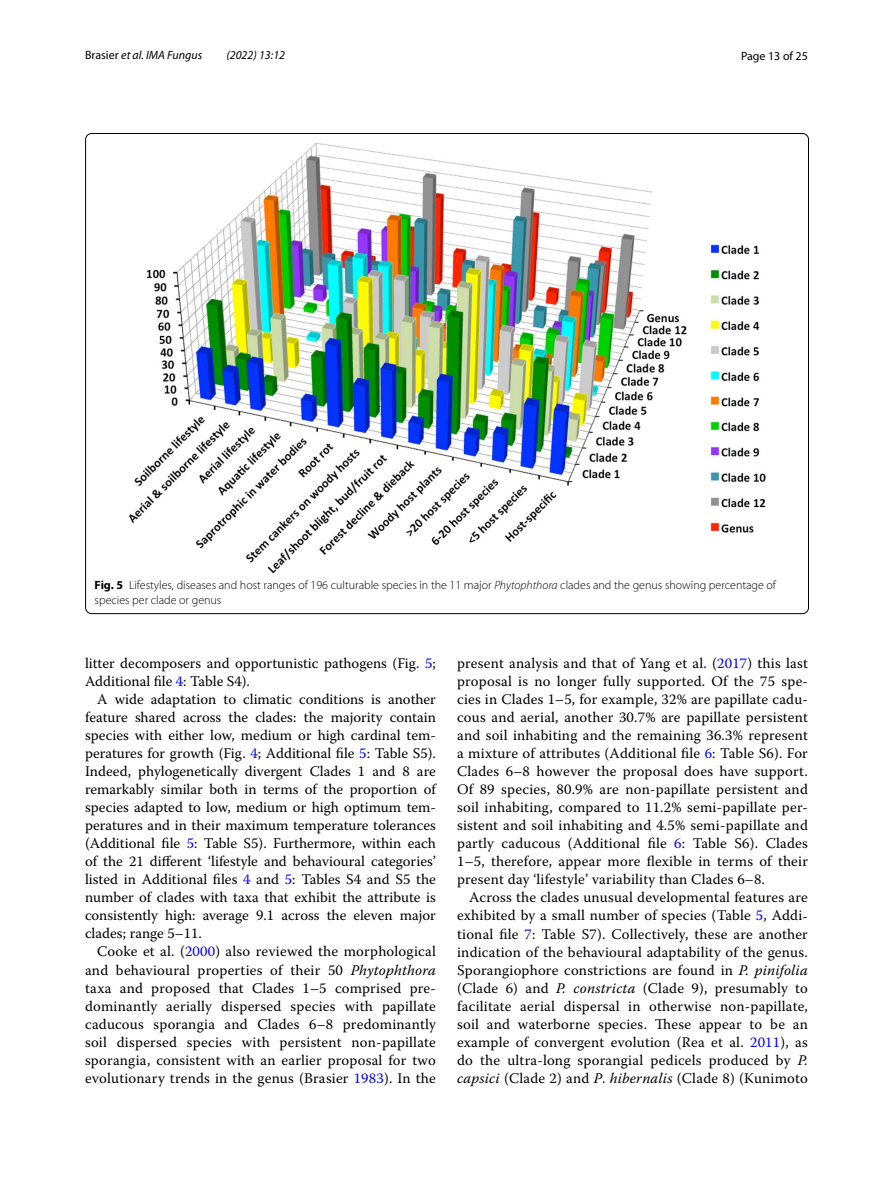
<style>
.page{position:relative;width:893px;height:1187px;background:#fff}
.page>*{position:absolute;margin:0;border:0;box-sizing:border-box;transform-origin:0 0}
.t1{font:14.7px/18px "Warnock Pro";letter-spacing:.01em;color:#000;text-align:justify}
.t2{font:300 12px/15px "Myriad Pro";color:#000}
.t3{font:italic 12px "Myriad Pro";color:#000}
.t4{font:12px "Myriad Pro";color:#000}
.s1{font-style:normal}
.s2{font-weight:700}
.s3{font-style:italic}
.s4{color:#00f}
</style>
<div class="page">
<img style="left:129px;top:143px;width:637px;height:431px">
<p class="t3" style="left:85px;top:48px;width:119px"><span class="s1">Brasier</span> et al. IMA Fungus</p>
<p class="t3" style="left:226px;top:48px;width:60px">(2022) 13:12</p>
<p class="t4" style="left:741px;top:48px;width:68px">Page 13 of 25</p>
<p class="t2" style="left:95px;top:577px;width:683px"><span class="s2">Fig. 5</span> Lifestyles, diseases and host ranges of 196 culturable species in the 11 major <span class="s3">Phytophthora</span> clades and the genus showing percentage of species per clade or genus</p>
<p class="t1" style="left:85px;top:654px;width:352px">litter decomposers and opportunistic pathogens (Fig. <span class="s4">5</span>;<br>Additional file <span class="s4">4</span>: Table S4).</p>
<p class="t1" style="left:85px;top:690px;width:352px;text-indent:12px">A wide adaptation to climatic conditions is another feature shared across the clades: the majority contain species with either low, medium or high cardinal tem&shy;peratures for growth (Fig. <span class="s4">4</span>; Additional file <span class="s4">5</span>: Table S5).<br>Indeed, phylogenetically divergent Clades 1 and 8 are remarkably similar both in terms of the proportion of species adapted to low, medium or high optimum tem&shy;peratures and in their maximum temperature tolerances (Additional file <span class="s4">5</span>: Table S5). Furthermore, within each of the 21 different ‘lifestyle and behavioural categories’ listed in Additional files <span class="s4">4</span> and <span class="s4">5</span>: Tables S4 and S5 the number of clades with taxa that exhibit the attribute is consistently high: average 9.1 across the eleven major clades; range 5–11.</p>
<p class="t1" style="left:85px;top:942px;width:352px;text-indent:12px">Cooke et al. (<span class="s4">2000</span>) also reviewed the morphological and behavioural properties of their 50 <span class="s3">Phytophthora </span>taxa and proposed that Clades 1–5 comprised pre&shy;dominantly aerially dispersed species with papillate caducous sporangia and Clades 6–8 predominantly soil dispersed species with persistent non-papillate sporangia, consistent with an earlier proposal for two evolutionary trends in the genus (Brasier <span class="s4">1983</span>). In the</p>
<p class="t1" style="left:457px;top:654px;width:352px">present analysis and that of Yang et al. (<span class="s4">2017</span>) this last proposal is no longer fully supported. Of the 75 spe&shy;cies in Clades 1–5, for example, 32% are papillate cadu&shy;cous and aerial, another 30.7% are papillate persistent and soil inhabiting and the remaining 36.3% represent a mixture of attributes (Additional file <span class="s4">6</span>: Table S6). For Clades 6–8 however the proposal does have support.<br>Of 89 species, 80.9% are non-papillate persistent and soil inhabiting, compared to 11.2% semi-papillate per&shy;sistent and soil inhabiting and 4.5% semi-papillate and partly caducous (Additional file <span class="s4">6</span>: Table S6). Clades 1–5, therefore, appear more flexible in terms of their present day ‘lifestyle’ variability than Clades 6–8.</p>
<p class="t1" style="left:457px;top:888px;width:352px;text-indent:12px">Across the clades unusual developmental features are exhibited by a small number of species (Table <span class="s4">5</span>, Addi&shy;tional file <span class="s4">7</span>: Table S7). Collectively, these are another indication of the behavioural adaptability of the genus.<br>Sporangiophore constrictions are found in <span class="s3">P. pinifolia </span>(Clade 6) and <span class="s3">P. constricta</span> (Clade 9), presumably to facilitate aerial dispersal in otherwise non-papillate, soil and waterborne species. These appear to be an example of convergent evolution (Rea et al. <span class="s4">2011</span>), as do the ultra-long sporangial pedicels produced by <span class="s3">P. capsici</span> (Clade 2) and <span class="s3">P</span>. <span class="s3">hibernalis</span> (Clade 8) (Kunimoto</p>
</div>
